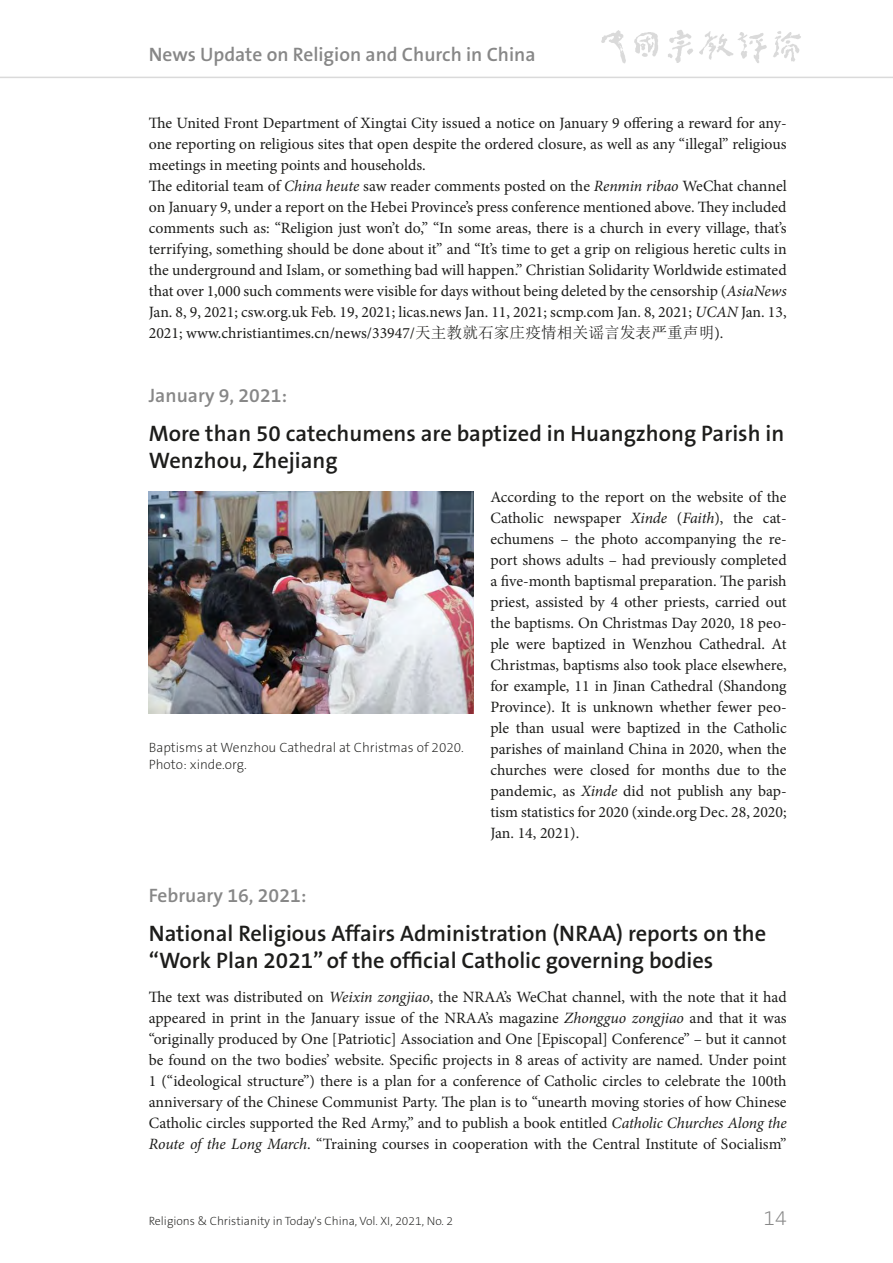
<style>
.page{position:relative;width:893px;height:1263px;background:#fff}
.page>*{position:absolute;margin:0;border:0;box-sizing:border-box;transform-origin:0 0}
.Chronik_Überschrift{font:600 22.5px/27px "The Sans B6";color:#1d1d1b}
.t1{font:200 21px "The Sans B2";color:#878787}
.Chronik_Datum{font:600 19.5px "The Sans B6";color:#878787}
.Chronik_Text{font:15.75px/21px "Minion Pro";color:#1d1d1b;text-align:justify}
.Bildunterschrift{font:200 13.5px/16.2px "The Sans B2";color:#1d1d1b}
.t2{font:200 12px "The Sans B2";color:#1d1d1b}
.s1{font-style:italic}
.s2{font-family:"Sim Sun"}
</style>
<div class="page">
<hr style="left:0;top:77px;width:893px;height:1px;background:#dadada">
<img style="left:601px;top:30px;width:200px;height:34px">
<img style="left:149px;top:492px;width:324px;height:221px">
<p class="Chronik_Datum" style="left:149px;top:44px;width:388px">News Update on Religion and Church in China</p>
<p class="Chronik_Text" style="left:149px;top:113px;width:639px">The United Front Department of Xingtai City issued a notice on January 9 offering a reward for any&shy;one reporting on religious sites that open despite the ordered closure, as well as any “illegal” religious meetings in meeting points and households.</p>
<p class="Chronik_Text" style="left:149px;top:176px;width:639px">The editorial team of <span class="s1">China heute</span> saw reader comments posted on the <span class="s1">Renmin ribao</span> WeChat channel on January 9, under a report on the Hebei Province’s press conference mentioned above. They included comments such as: “Religion just won’t do,” “In some areas, there is a church in every village, that’s terrifying, something should be done about it” and “It’s time to get a grip on religious heretic cults in the underground and Islam, or something bad will happen.” Christian Solidarity Worldwide estimated that over 1,000 such comments were visible for days without being deleted by the censorship (<span class="s1">AsiaNews </span>Jan. 8, 9, 2021; csw.org.uk Feb. 19, 2021; licas.news Jan. 11, 2021; scmp.com Jan. 8, 2021; <span class="s1">UCAN</span> Jan. 13, 2021; www.christiantimes.cn/news/33947/<span class="s2">天主教就石家庄疫情相关谣言发表严重声明</span>).</p>
<p class="Chronik_Datum" style="left:149px;top:385px;width:140px">January 9, 2021:</p>
<p class="Chronik_Überschrift" style="left:149px;top:421px;width:637px">More than 50 catechumens are baptized in Huangzhong Parish in<br>Wenzhou, Zhejiang</p>
<p class="Chronik_Text" style="left:490px;top:487px;width:298px">According to the report on the website of the Catholic newspaper <span class="s1">Xinde</span> (<span class="s1">Faith</span>), the cat&shy;echumens – the photo accompanying the re&shy;port shows adults – had previously completed a five-month baptismal preparation. The parish priest, assisted by 4 other priests, carried out the baptisms. On Christmas Day 2020, 18 peo&shy;ple were baptized in Wenzhou Cathedral. At Christmas, baptisms also took place elsewhere, for example, 11 in Jinan Cathedral (Shandong Province). It is unknown whether fewer peo&shy;ple than usual were baptized in the Catholic parishes of mainland China in 2020, when the churches were closed for months due to the pandemic, as <span class="s1">Xinde</span> did not publish any bap&shy;tism statistics for 2020 (xinde.org Dec. 28, 2020; Jan. 14, 2021).</p>
<p class="Bildunterschrift" style="left:149px;top:740px;width:317px">Baptisms at Wenzhou Cathedral at Christmas of 2020.<br>Photo: xinde.org.</p>
<p class="Chronik_Datum" style="left:149px;top:884px;width:159px">February 16, 2021:</p>
<p class="Chronik_Überschrift" style="left:149px;top:921px;width:619px">National Religious Affairs Administration (NRAA) reports on the “Work Plan 2021” of the official Catholic governing bodies</p>
<p class="Chronik_Text" style="left:149px;top:986px;width:639px">The text was distributed on <span class="s1">Weixin zongjiao</span>, the NRAA’s WeChat channel, with the note that it had appeared in print in the January issue of the NRAA’s magazine <span class="s1">Zhongguo zongjiao</span> and that it was “originally produced by One [Patriotic] Association and One [Episcopal] Conference” – but it cannot be found on the two bodies’ website. Specific projects in 8 areas of activity are named. Under point 1 (“ideological structure”) there is a plan for a conference of Catholic circles to celebrate the 100th anniversary of the Chinese Communist Party. The plan is to “unearth moving stories of how Chinese Catholic circles supported the Red Army,” and to publish a book entitled <span class="s1">Catholic Churches Along the Route of the Long March</span>. “Training courses in cooperation with the Central Institute of Socialism”</p>
<p class="t2" style="left:149px;top:1214px;width:306px">Religions &amp; Christianity in Today's China, Vol. XI, 2021, No. 2</p>
<h2 class="t1" style="left:764px;top:1207px;width:25px">14</h2>
</div>
